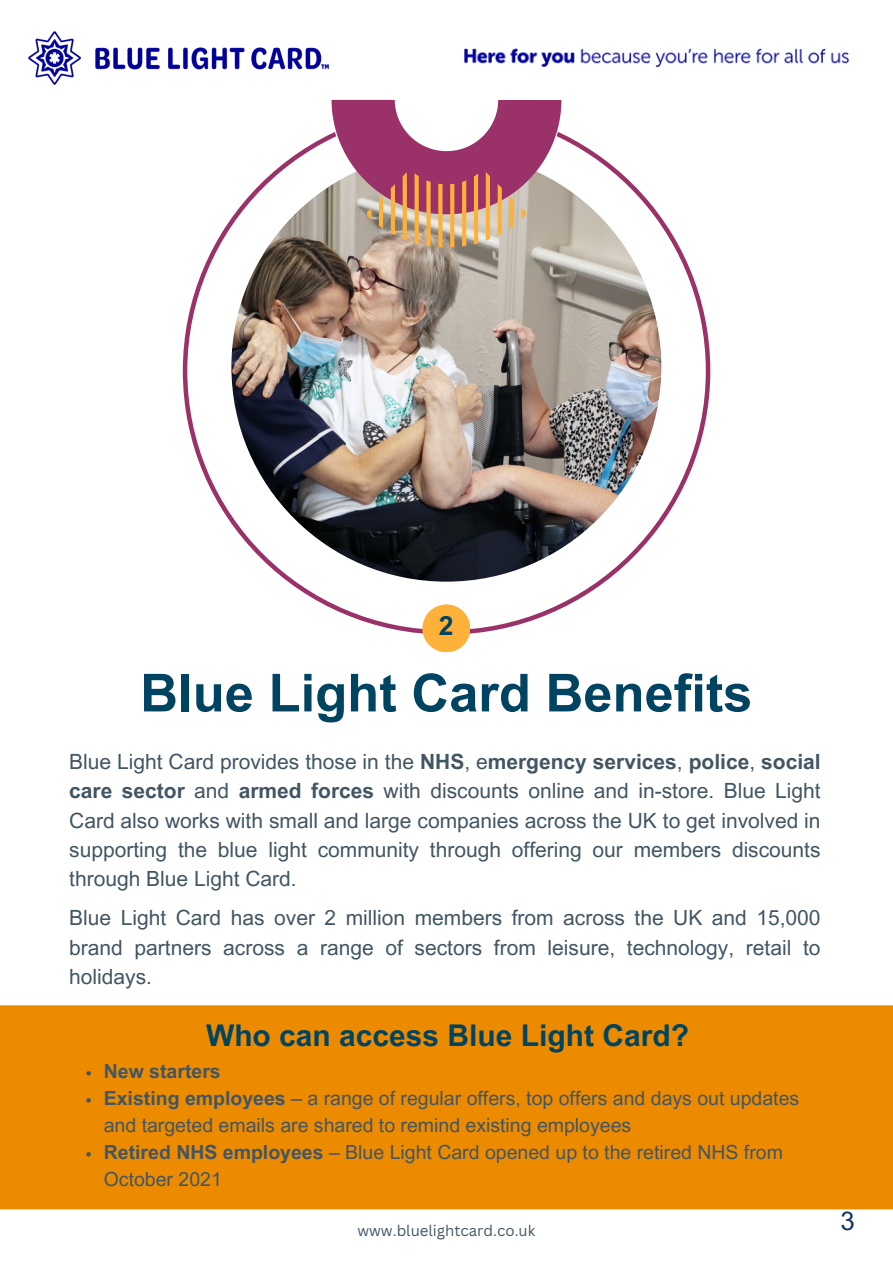
<style>
.page{position:relative;width:893px;height:1264px;background:#fff}
.page>*{position:absolute;margin:0;border:0;box-sizing:border-box;transform-origin:0 0}
.t1{font:700 52.5px "Arial MT Pro";color:#004461}
.t2{font:700 30px "Arial MT Pro";color:#004461}
.t3{font:700 26.55px "Arial MT Pro";color:#004461}
.t4{font:25.8px "Arial MT Pro";color:#153462}
.t5{font:21px/29.2px "Arial MT Pro";color:#425563;text-align:justify}
.t6{font:19.5px/27px "Arial MT Pro";color:#425563}
.t7{font:700 19.5px "Arial MT Pro";color:#425563}
.t8{font:15px "Canva Sans";color:#425563}
.s1{font-weight:700}
</style>
<div class="page">
<svg style="left:183px;top:146px;width:527px;height:488px"></svg>
<img style="left:231px;top:152px;width:430px;height:429px;border-radius:50%">
<svg style="left:308px;top:48px;width:277px;height:214px"></svg>
<svg style="left:365px;top:172px;width:162px;height:77px;background:#bd8880"></svg>
<div style="left:422px;top:604px;width:48px;height:48px;background:#feb139;border-radius:50%"></div>
<img style="left:29px;top:31px;width:299px;height:53px">
<img style="left:464px;top:49px;width:384px;height:18px">
<div style="left:0;top:1005px;width:892px;height:204px;background:#ed8b00"></div>
<svg style="left:86px;top:1071px;width:5px;height:4px"></svg>
<svg style="left:86px;top:1098px;width:5px;height:4px"></svg>
<svg style="left:86px;top:1151px;width:5px;height:5px"></svg>
<p class="t3" style="left:439px;top:616px;width:16px">2</p>
<p class="t1" style="left:140px;top:673px;width:613px">Blue Light Card Benefits</p>
<p class="t5" style="left:69px;top:749px;width:752px">Blue Light Card provides those in the <span class="s1">NHS</span>, e<span class="s1">mergency services</span>, <span class="s1">police</span>, <span class="s1">social care sector</span> and <span class="s1">armed forces</span> with discounts online and in-store. Blue Light Card also works with small and large companies across the UK to get involved in supporting the blue light community through offering our members discounts through Blue Light Card.</p>
<p class="t5" style="left:69px;top:906px;width:752px">Blue Light Card has over 2 million members from across the UK and 15,000 brand partners across a range of sectors from leisure, technology, retail to holidays.</p>
<p class="t2" style="left:206px;top:1024px;width:484px">Who can access Blue Light Card?</p>
<p class="t7" style="left:104px;top:1063px;width:118px">New starters</p>
<p class="t6" style="left:104px;top:1086px;width:697px"><span class="s1">Existing employees</span> – a range of regular offers, top offers and days out updates and targeted emails are shared to remind existing employees</p>
<p class="t6" style="left:104px;top:1140px;width:680px"><span class="s1">Retired NHS employees</span> – Blue Light Card opened up to the retired NHS from<br>October 2021</p>
<p class="t8" style="left:357px;top:1220px;width:179px">www.bluelightcard.co.uk</p>
<p class="t4" style="left:840px;top:1211px;width:16px">3</p>
</div>
